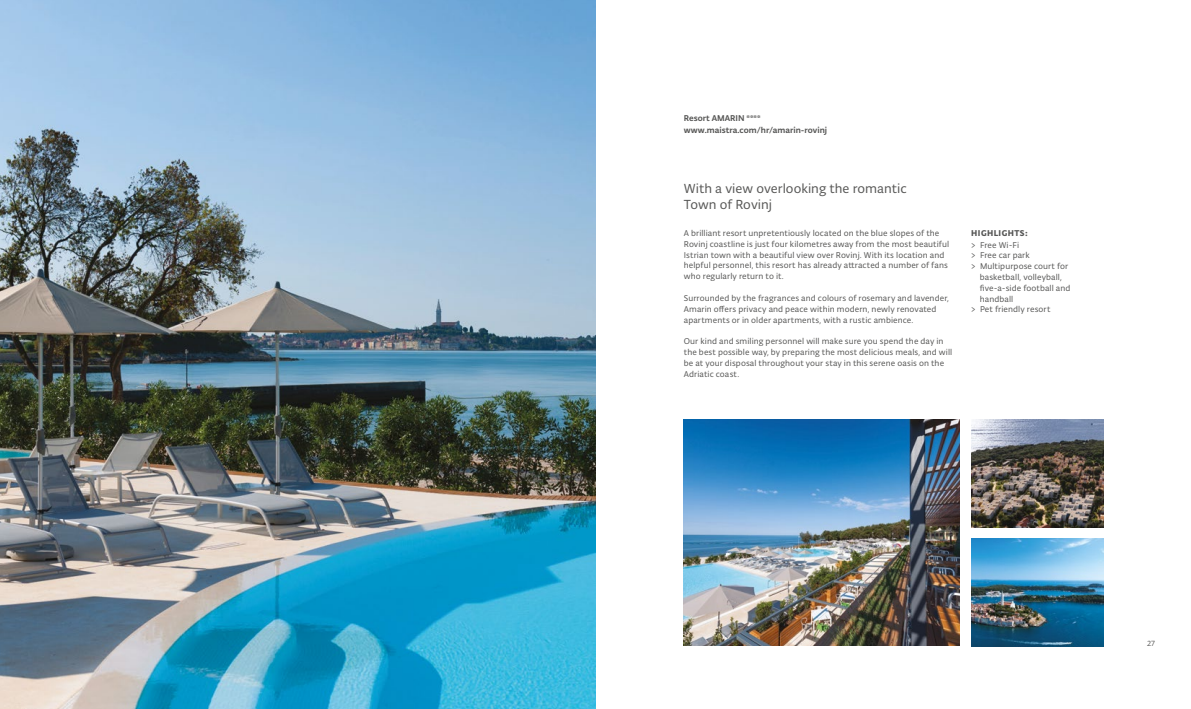
<style>
.page{position:relative;width:1191px;height:709px;background:#fff}
.page>*{position:absolute;margin:0;border:0;box-sizing:border-box;transform-origin:0 0}
.t1{font:14px/16px "Typonine Sans Pro";color:#575756}
.t2{font:9px/10.8px "Typonine Sans Pro";letter-spacing:.01em;color:#575756}
.t3{font:500 9px/12px "Typonine Sans Pro";color:#575756}
.t4{font:700 9px "Typonine Sans Pro";letter-spacing:.05em;color:#575756}
.t5{font:8px "Typonine Sans Pro";color:#575756}
</style>
<div class="page">
<img style="left:0;top:0;width:595px;height:709px">
<img style="left:683px;top:420px;width:276px;height:225px">
<img style="left:971px;top:538px;width:132px;height:108px">
<img style="left:971px;top:420px;width:132px;height:107px">
<p class="t3" style="left:684px;top:112px;width:145px">Resort AMARIN **** www.maistra.com/hr/amarin-rovinj</p>
<h1 class="t1" style="left:684px;top:181px;width:225px">With a view overlooking the romantic<br>Town of Rovinj</h1>
<p class="t2" style="left:684px;top:228px;width:267px">A brilliant resort unpretentiously located on the blue slopes of the Rovinj coastline is just four kilometres away from the most beautiful Istrian town with a beautiful view over Rovinj. With its location and helpful personnel, this resort has already attracted a number of fans who regularly return to it.</p>
<p class="t2" style="left:684px;top:292px;width:266px">Surrounded by the fragrances and colours of rosemary and lavender,<br>Amarin offers privacy and peace within modern, newly renovated apartments or in older apartments, with a rustic ambience.</p>
<p class="t2" style="left:684px;top:336px;width:270px">Our kind and smiling personnel will make sure you spend the day in the best possible way, by preparing the most delicious meals, and will be at your disposal throughout your stay in this serene oasis on the Adriatic coast.</p>
<p class="t4" style="left:971px;top:227px;width:58px">HIGHLIGHTS:</p>
<p class="t2" style="left:971px;top:239px;width:50px">&gt; Free Wi-Fi</p>
<p class="t2" style="left:971px;top:250px;width:60px">&gt; Free car park</p>
<p class="t2" style="left:971px;top:261px;width:99px">&gt; Multipurpose court for</p>
<p class="t2" style="left:979px;top:271px;width:84px">basketball, volleyball,</p>
<p class="t2" style="left:979px;top:282px;width:92px">five-a-side football and</p>
<p class="t2" style="left:979px;top:293px;width:35px">handball</p>
<p class="t2" style="left:971px;top:304px;width:81px">&gt; Pet friendly resort</p>
<p class="t5" style="left:1147px;top:638px;width:9px">27</p>
</div>
